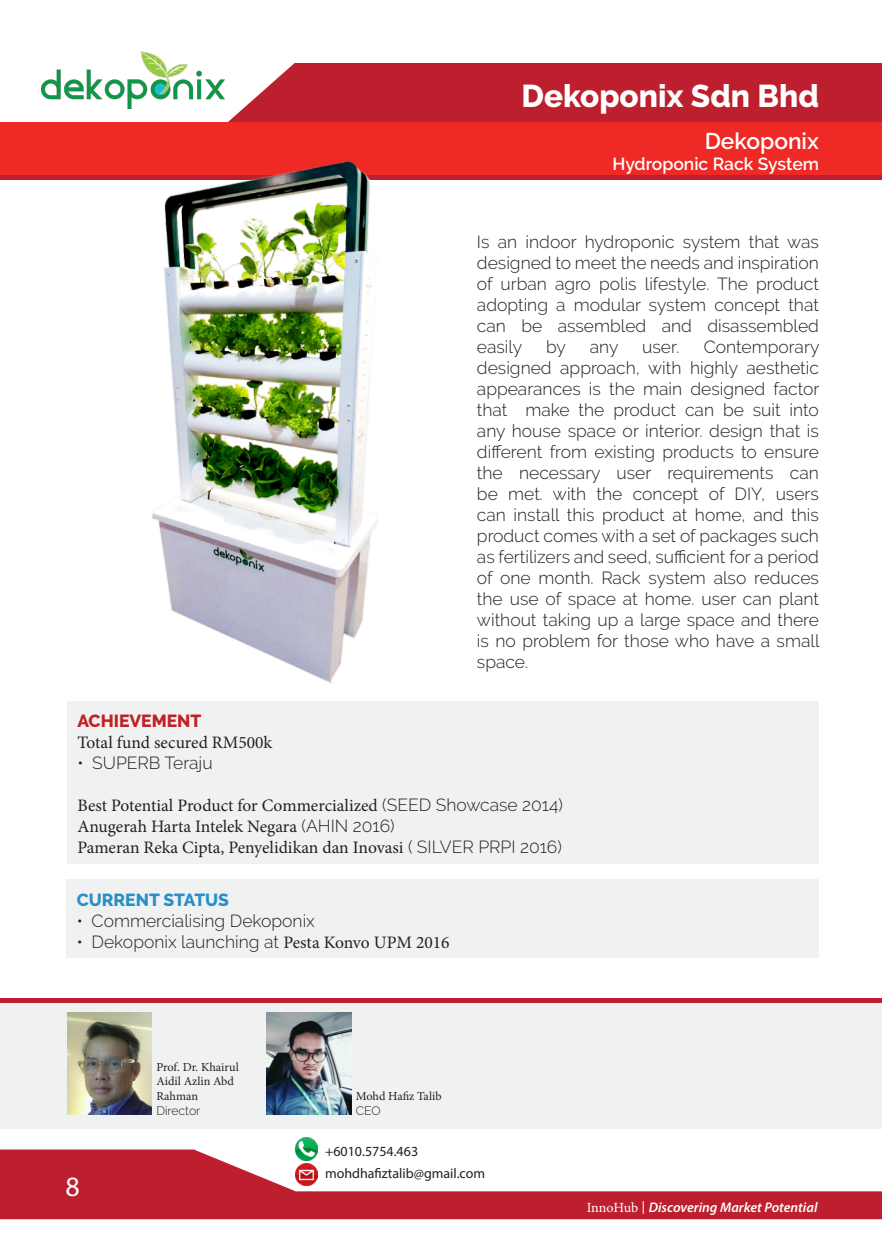
<style>
.page{position:relative;width:882px;height:1260px;background:#fff}
.page>*{position:absolute;margin:0;border:0;box-sizing:border-box;transform-origin:0 0}
.t1{font:800 31.5px "Raleway";color:#fff}
.t2{font:28px "Myriad Pro";color:#fff}
.t3{font:600 22.75px "Raleway";color:#fff}
.t4{font:300 17.5px/21px "Raleway";color:#231f20;text-align:justify}
.t5{font:17.5px "Minion Pro";color:#231f20}
.t6{font:600 17.5px "Raleway";color:#fff}
.t7{font:800 17.5px "Raleway";color:#298fc4}
.t8{font:800 17.5px "Raleway";color:#bf2126}
.t9{font:14px "Myriad Pro";color:#231f20}
.t10{font:italic 600 14px "Myriad Pro";color:#fff}
.t11{font:12.25px/14.7px "Minion Pro";color:#231f20}
.t12{font:300 12.25px "Raleway";color:#231f20}
.s1{font-family:"Raleway";font-weight:300}
.s2{font-family:"Minion Pro";font-weight:400}
.s3{font-family:"Minion Pro";font-weight:400;font-style:normal}
.s4{font-family:"Raleway";font-weight:500;font-style:normal}
</style>
<div class="page">
<div style="left:0;top:999px;width:882px;height:130px;background:#f0f2f2"></div>
<svg style="left:0;top:1150px;width:882px;height:69px;fill:#be1f2e"></svg>
<div style="left:228px;top:63px;width:654px;height:59px;background:#be1f2e"></div>
<div style="left:0;top:122px;width:882px;height:53px;background:#ee2926"></div>
<hr style="left:0;top:999px;width:882px;height:4px;background:#be1f2e">
<hr style="left:0;top:175px;width:882px;height:4px;background:#be1f2e">
<img style="left:295px;top:1138px;width:23px;height:22px">
<img style="left:295px;top:1163px;width:23px;height:23px">
<div style="left:67px;top:701px;width:752px;height:162px;background:#f0f2f2"></div>
<div style="left:67px;top:879px;width:752px;height:78px;background:#f0f2f2"></div>
<img style="left:118px;top:161px;width:310px;height:523px">
<img style="left:67px;top:1012px;width:85px;height:103px">
<img style="left:267px;top:1012px;width:84px;height:103px">
<img style="left:42px;top:51px;width:182px;height:57px">
<p class="t1" style="left:522px;top:78px;width:299px">Dekoponix Sdn Bhd</p>
<p class="t3" style="left:705px;top:128px;width:116px">Dekoponix</p>
<p class="t6" style="left:612px;top:153px;width:208px">Hydroponic Rack System</p>
<p class="t4" style="left:477px;top:232px;width:344px">Is an indoor hydroponic system that was designed to meet the needs and inspiration of urban agro polis lifestyle. The product adopting a modular system concept that can be assembled and disassembled easily</p>
<p class="t4" style="left:546px;top:337px;width:21px">by</p>
<p class="t4" style="left:590px;top:337px;width:30px">any</p>
<p class="t4" style="left:642px;top:337px;width:39px">user.</p>
<p class="t4" style="left:477px;top:337px;width:344px;text-indent:227px">Contemporary designed approach, with highly aesthetic appearances is the main designed factor that make the product can be suit into any house space or interior. design that is different from existing products to ensure the necessary user requirements can be met. with the concept of DIY, users can install this product at home, and this product comes with a set of packages such as fertilizers and seed, sufficient for a period of one month. Rack system also reduces the use of space at home. user can plant without taking up a large space and there is no problem for those who have a small space.</p>
<p class="t8" style="left:77px;top:711px;width:126px">ACHIEVEMENT</p>
<p class="t5" style="left:77px;top:731px;width:196px">Total fund secured RM500k</p>
<p class="t4" style="left:77px;top:753px;width:137px">• SUPERB Teraju</p>
<p class="t5" style="left:77px;top:794px;width:487px">Best Potential Product for Commercialized <span class="s1">(SEED Showcase 2014)</span></p>
<p class="t5" style="left:77px;top:815px;width:319px">Anugerah Harta Intelek Negara <span class="s1">(AHIN 2016)</span></p>
<p class="t5" style="left:77px;top:836px;width:486px">Pameran Reka Cipta, Penyelidikan dan Inovasi <span class="s1">( SILVER PRPI 2016)</span></p>
<p class="t7" style="left:77px;top:889px;width:154px">CURRENT STATUS</p>
<p class="t4" style="left:77px;top:910px;width:240px">• Commercialising Dekoponix</p>
<p class="t4" style="left:77px;top:931px;width:374px">• Dekoponix launching at <span class="s2">Pesta Konvo UPM 2016</span></p>
<h2 class="t2" style="left:66px;top:1169px;width:16px">8</h2>
<p class="t11" style="left:156px;top:1059px;width:84px">Prof. Dr. Khairul<br>Aidil Azlin Abd<br>Rahman</p>
<p class="t12" style="left:156px;top:1103px;width:46px">Director</p>
<p class="t11" style="left:356px;top:1089px;width:87px">Mohd Hafiz Talib</p>
<p class="t12" style="left:356px;top:1103px;width:26px">CEO</p>
<p class="t9" style="left:325px;top:1142px;width:95px">+6010.5754.463</p>
<p class="t9" style="left:325px;top:1165px;width:162px">mohdhafiztalib@gmail.com</p>
<p class="t10" style="left:587px;top:1198px;width:232px"><span class="s3">InnoHub</span> <span class="s4">|</span> Discovering Market Potential</p>
</div>
